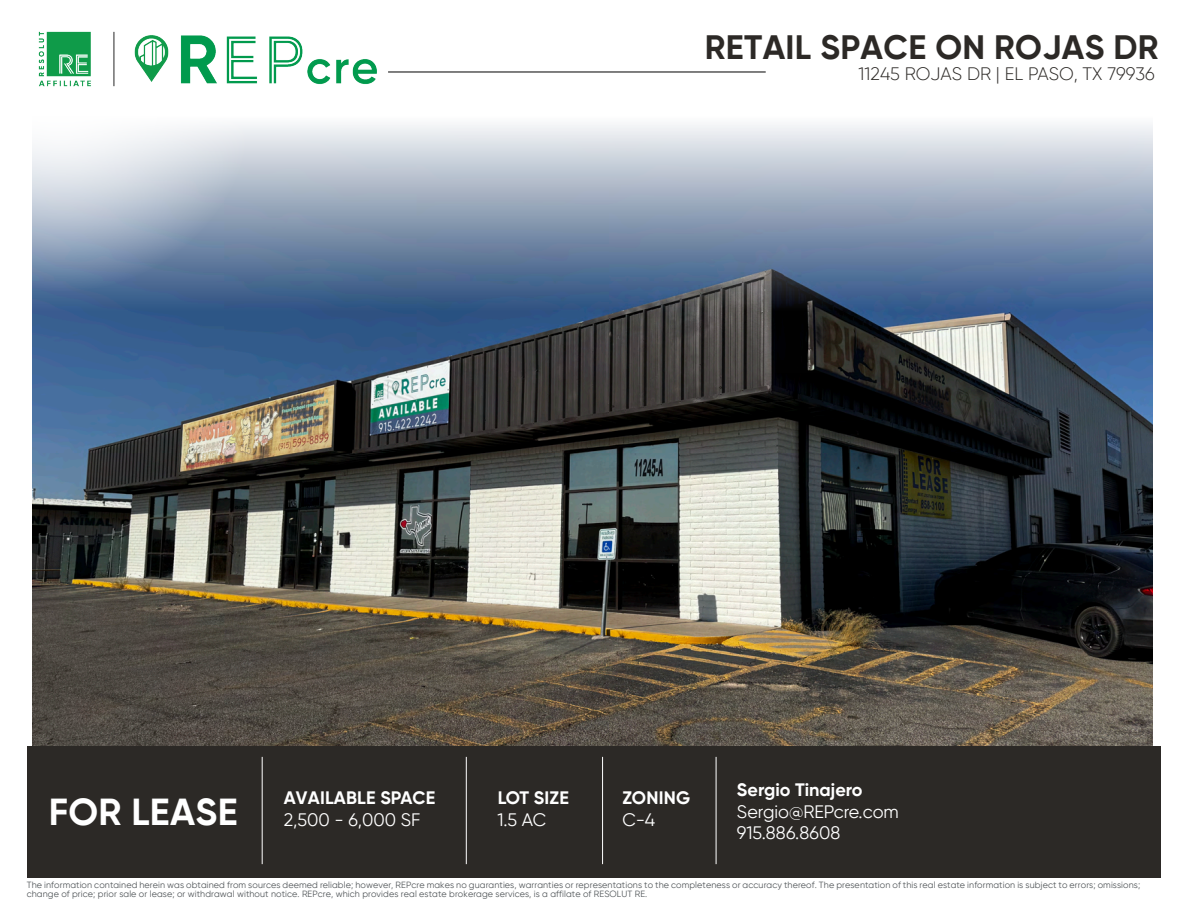
<style>
.page{position:relative;width:1188px;height:918px;background:#fff}
.page>*{position:absolute;margin:0;border:0;box-sizing:border-box;transform-origin:0 0}
.t1{font:700 33.75px "Gilroy";letter-spacing:.01em;color:#2c2926}
.t2{font:700 18px/21.6px "Gilroy";letter-spacing:.005em;color:#fff}
.t3{font:18px/21.6px "Gilroy";color:#fff}
.t4{font:300 18px "Gilroy";color:#2c2926}
.t5{font:9px/9px "Gilroy";letter-spacing:.01em;color:#52575a}
.s1{font-size:37.5px}
.s2{font-weight:400}
</style>
<div class="page">
<img style="left:33px;top:373px;width:1120px;height:373px">
<div style="left:27px;top:746px;width:1134px;height:132px;background:#2c2926"></div>
<svg style="left:32px;top:71px;width:1121px;height:302px"></svg>
<svg style="left:32px;top:105px;width:223px;height:187px"></svg>
<hr style="left:388px;top:72px;width:378px;height:1px;background:#000">
<hr style="left:716px;top:757px;width:1px;height:107px;background:#fff">
<hr style="left:262px;top:757px;width:1px;height:107px;background:#fff">
<hr style="left:466px;top:757px;width:1px;height:107px;background:#fff">
<hr style="left:602px;top:757px;width:1px;height:107px;background:#fff">
<img style="left:32px;top:31px;width:356px;height:74px">
<h1 class="t1" style="left:705px;top:26px;width:455px">RETAIL SPACE ON ROJAS DR</h1>
<h2 class="t4" style="left:859px;top:62px;width:298px">11245 ROJAS DR | EL PASO, TX 79936</h2>
<h2 class="t2" style="left:49px;top:787px;width:388px;text-indent:235px">AVAILABLE SPACE<br><span class="s1">FOR LEASE</span> <span class="s2">2,500 - 6,000 SF</span></h2>
<h2 class="t2" style="left:737px;top:779px;width:127px">Sergio Tinajero</h2>
<h2 class="t2" style="left:498px;top:787px;width:73px">LOT SIZE</h2>
<h2 class="t3" style="left:498px;top:809px;width:50px">1.5 AC</h2>
<h2 class="t2" style="left:623px;top:787px;width:69px">ZONING</h2>
<h2 class="t3" style="left:623px;top:809px;width:34px">C-4</h2>
<h2 class="t3" style="left:737px;top:801px;width:164px">Sergio@REPcre.com<br>915.886.8608</h2>
<p class="t5" style="left:27px;top:880px;width:1115px">The information contained herein was obtained from sources deemed reliable; however, REPcre makes no guaranties, warranties or representations to the completeness or accuracy thereof. The presentation of this real estate information is subject to errors; omissions; change of price; prior sale or lease; or withdrawal without notice. REPcre, which provides real estate brokerage services, is a affilate of RESOLUT RE.</p>
</div>
